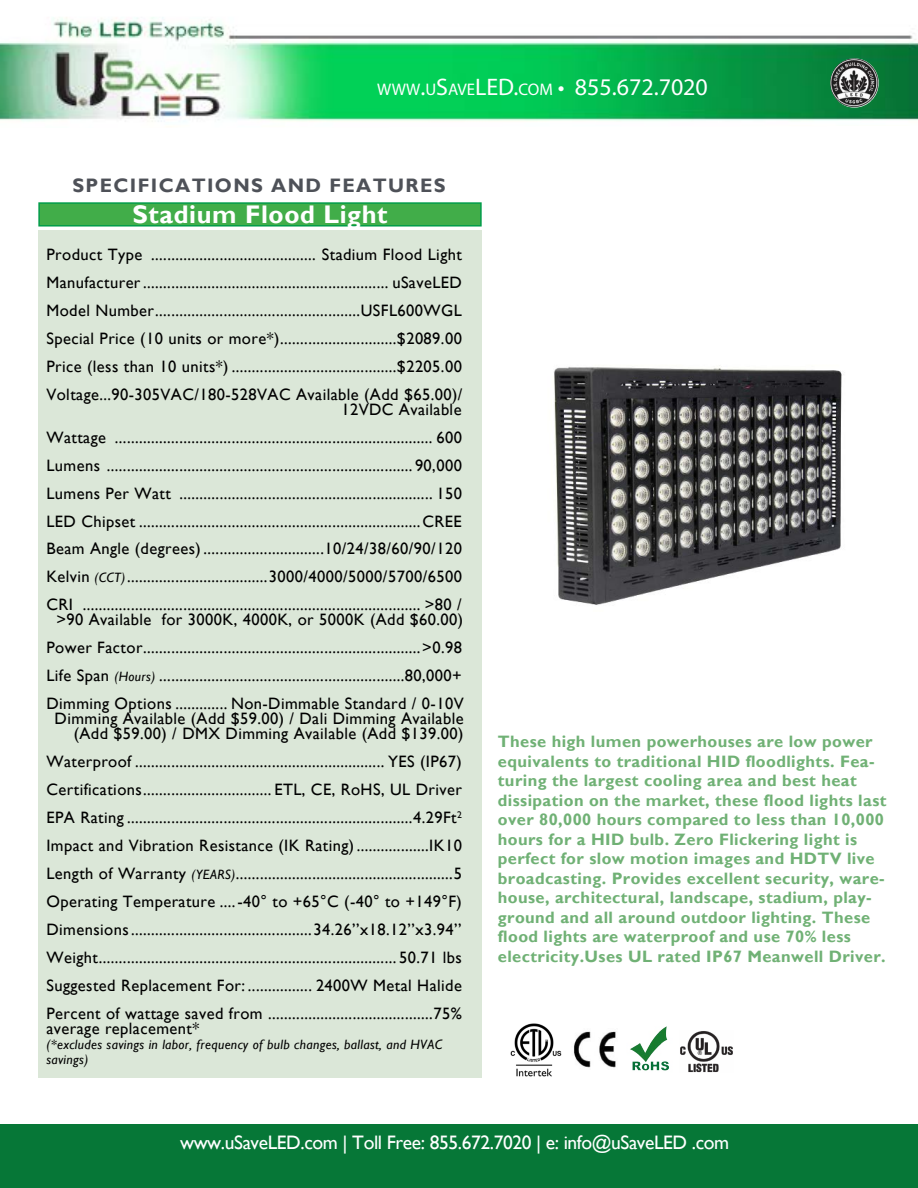
<style>
.page{position:relative;width:918px;height:1188px;background:#fff}
.page>*{position:absolute;margin:0;border:0;box-sizing:border-box;transform-origin:0 0}
.t1{font:700 25.5px "Gill Sans";letter-spacing:.025em;color:#fff}
.t2{font:24px "Myriad Pro";color:#fff}
.t3{font:19.5px "Gill Sans";letter-spacing:-.02em;color:#fff}
.t4{font:700 19.5px "Gill Sans";letter-spacing:.07em;color:#4e5158}
.t5{font:16.5px/27.9px "Gill Sans";letter-spacing:.025em;color:#000;text-align:justify}
.t6{font:700 16.5px/19.5px "Gill Sans";letter-spacing:.025em;color:#70b175}
.t7{font:italic 13.5px/15px "Gill Sans";letter-spacing:.025em;color:#000}
.s1{font-size:16.8px}
.s2{font-style:italic;font-size:13.5px}
</style>
<div class="page">
<div style="left:38px;top:230px;width:444px;height:848px;background:#dbe7d8"></div>
<div style="left:38px;top:202px;width:444px;height:25px;background:#41ad49;border:2px solid #019c49"></div>
<div style="left:0;top:1124px;width:918px;height:64px;background:#067737"></div>
<img style="left:0;top:17px;width:918px;height:105px">
<img style="left:830px;top:58px;width:49px;height:50px;border-radius:25px">
<img style="left:554px;top:365px;width:288px;height:240px">
<img style="left:630px;top:1026px;width:39px;height:45px">
<img style="left:573px;top:1031px;width:43px;height:37px">
<img style="left:680px;top:1031px;width:53px;height:41px">
<img style="left:510px;top:1024px;width:52px;height:53px">
<h2 class="t2" style="left:377px;top:72px;width:332px"><span class="s1">WWW</span>.<span class="s1">U</span>S<span class="s1">AVE</span>LED.<span class="s1">COM</span> • 855.672.7020</h2>
<p class="t4" style="left:72px;top:173px;width:375px">SPECIFICATIONS AND FEATURES</p>
<h1 class="t1" style="left:132px;top:199px;width:257px">Stadium Flood Light</h1>
<p class="t5" style="left:46px;top:241px;width:417px">Product Type ......................................... Stadium Flood Light Manufacturer............................................................. uSaveLED Model Number...................................................USFL600WGL Special Price (10 units or more*).............................$2089.00<br>Price (less than 10 units*) .........................................$2205.00<br>Voltage...90-305VAC/180-528VAC Available (Add $65.00)/</p>
<p class="t5" style="left:46px;top:395px;width:417px;text-indent:295px">12VDC Available Wattage ............................................................................... 600<br>Lumens ............................................................................ 90,000<br>Lumens Per Watt ............................................................... 150<br>LED Chipset ......................................................................CREE Beam Angle (degrees) ..............................10/24/38/60/90/120<br>Kelvin <span class="s2">(CCT)</span>...................................3000/4000/5000/5700/6500<br>CRI .................................................................................... &gt;80 /</p>
<p class="t5" style="left:46px;top:606px;width:419px;text-align:center">&gt;90 Available for 3000K, 4000K, or 5000K (Add $60.00)<br>Power Factor.....................................................................&gt;0.98<br>Life Span <span class="s2">(Hours)</span> .............................................................80,000+ Dimming Options ............. Non-Dimmable Standard / 0-10V</p>
<p class="t5" style="left:55px;top:711px;width:411px;line-height:15px;text-align:right">Dimming Available (Add $59.00) / Dali Dimming Available (Add $59.00) / DMX Dimming Available (Add $139.00)</p>
<p class="t5" style="left:46px;top:748px;width:417px">Waterproof .............................................................. YES (IP67)<br>Certifications................................ ETL, CE, RoHS, UL Driver EPA Rating .......................................................................4.29Ft<sup>2<br></sup>Impact and Vibration Resistance (IK Rating)..................IK10<br>Length of Warranty <span class="s2">(YEARS)</span>......................................................5<br>Operating Temperature ....-40° to +65°C (-40° to +149°F)<br>Dimensions.............................................34.26’’x18.12’’x3.94’’ Weight.......................................................................... 50.71 lbs Suggested Replacement For: ................ 2400W Metal Halide Percent of wattage saved from .........................................75%</p>
<p class="t5" style="left:46px;top:1015px;width:154px">average replacement*</p>
<p class="t7" style="left:46px;top:1037px;width:397px">(*excludes savings in labor, frequency of bulb changes, ballast, and HVAC savings)</p>
<p class="t6" style="left:498px;top:733px;width:390px">These high lumen powerhouses are low power equivalents to traditional HID floodlights. Fea&shy;turing the largest cooling area and best heat dissipation on the market, these flood lights last over 80,000 hours compared to less than 10,000 hours for a HID bulb. Zero Flickering light is perfect for slow motion images and HDTV live broadcasting. Provides excellent security, ware&shy;house, architectural, landscape, stadium, play&shy;ground and all around outdoor lighting. These flood lights are waterproof and use 70% less electricity.Uses UL rated IP67 Meanwell Driver.</p>
<p class="t3" style="left:180px;top:1131px;width:551px">www.uSaveLED.com | Toll Free: 855.672.7020 | e: info@uSaveLED .com</p>
</div>
